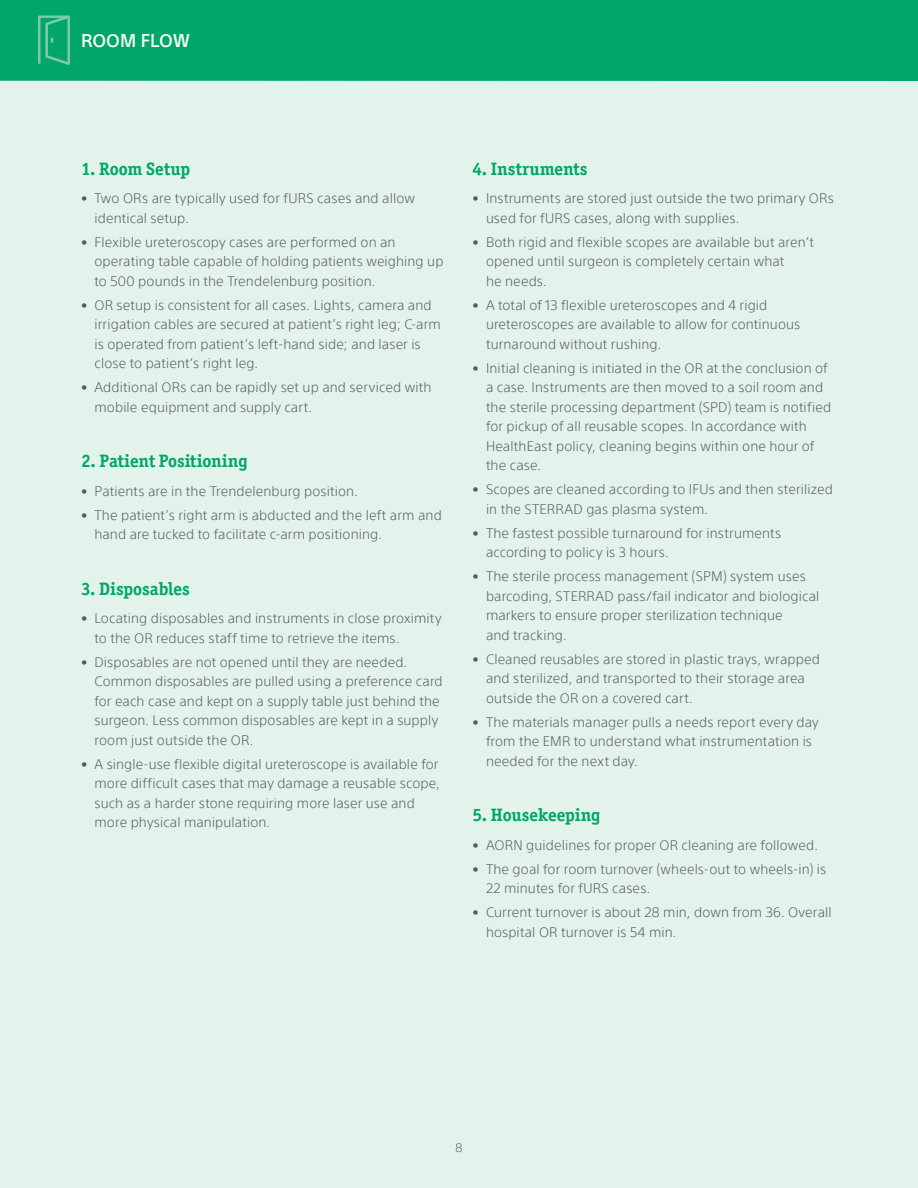
<style>
.page{position:relative;width:918px;height:1188px;background:#e3f2ea}
.page>*{position:absolute;margin:0;border:0;box-sizing:border-box;transform-origin:0 0}
.t1{font:700 18px "Officina Ser ITC Std";letter-spacing:-.005em;color:#00a768}
.t2{font:500 18px "SST";color:#fff}
.t3{font:300 13.5px/19.5px "SST";letter-spacing:.01em;color:#58595b}
.t4{font:300 12px "SST";color:#58595b}
</style>
<div class="page">
<div style="left:0;top:0;width:918px;height:81px;background:#00a768"></div>
<svg style="left:38px;top:15px;width:32px;height:50px"></svg>
<h1 class="t2" style="left:81px;top:30px;width:111px">ROOM FLOW</h1>
<h1 class="t1" style="left:81px;top:158px;width:111px">1. Room Setup</h1>
<p class="t3" style="left:94px;top:189px;width:322px;text-indent:-14px">• Two ORs are typically used for fURS cases and allow identical setup.</p>
<p class="t3" style="left:94px;top:232px;width:350px;text-indent:-14px">• Flexible ureteroscopy cases are performed on an operating table capable of holding patients weighing up to 500 pounds in the Trendelenburg position.</p>
<p class="t3" style="left:94px;top:295px;width:348px;text-indent:-14px">• OR setup is consistent for all cases. Lights, camera and irrigation cables are secured at patient’s right leg; C-arm is operated from patient’s left-hand side; and laser is close to patient’s right leg.</p>
<p class="t3" style="left:94px;top:378px;width:339px;text-indent:-14px">• Additional ORs can be rapidly set up and serviced with mobile equipment and supply cart.</p>
<h1 class="t1" style="left:81px;top:450px;width:168px">2. Patient Positioning</h1>
<p class="t3" style="left:81px;top:481px;width:278px">• Patients are in the Trendelenburg position.</p>
<p class="t3" style="left:94px;top:505px;width:349px;text-indent:-14px">• The patient’s right arm is abducted and the left arm and hand are tucked to facilitate c-arm positioning.</p>
<h1 class="t1" style="left:81px;top:578px;width:110px">3. Disposables</h1>
<p class="t3" style="left:94px;top:609px;width:349px;text-indent:-14px">• Locating disposables and instruments in close proximity to the OR reduces staff time to retrieve the items.</p>
<p class="t3" style="left:94px;top:652px;width:350px;text-indent:-14px">• Disposables are not opened until they are needed.<br>Common disposables are pulled using a preference card for each case and kept on a supply table just behind the surgeon. Less common disposables are kept in a supply room just outside the OR.</p>
<p class="t3" style="left:94px;top:754px;width:347px;text-indent:-14px">• A single-use flexible digital ureteroscope is available for more difficult cases that may damage a reusable scope, such as a harder stone requiring more laser use and more physical manipulation.</p>
<h1 class="t1" style="left:472px;top:158px;width:117px">4. Instruments</h1>
<p class="t3" style="left:486px;top:189px;width:350px;text-indent:-14px">• Instruments are stored just outside the two primary ORs used for fURS cases, along with supplies.</p>
<p class="t3" style="left:486px;top:232px;width:329px;text-indent:-14px">• Both rigid and flexible scopes are available but aren’t opened until surgeon is completely certain what<br>he needs.</p>
<p class="t3" style="left:486px;top:295px;width:316px;text-indent:-14px">• A total of 13 flexible ureteroscopes and 4 rigid ureteroscopes are available to allow for continuous turnaround without rushing.</p>
<p class="t3" style="left:486px;top:358px;width:347px;text-indent:-14px">• Initial cleaning is initiated in the OR at the conclusion of a case. Instruments are then moved to a soil room and the sterile processing department (SPD) team is notified for pickup of all reusable scopes. In accordance with HealthEast policy, cleaning begins within one hour of the case.</p>
<p class="t3" style="left:486px;top:480px;width:348px;text-indent:-14px">• Scopes are cleaned according to IFUs and then sterilized in the STERRAD gas plasma system.</p>
<p class="t3" style="left:486px;top:523px;width:297px;text-indent:-14px">• The fastest possible turnaround for instruments according to policy is 3 hours.</p>
<p class="t3" style="left:486px;top:567px;width:335px;text-indent:-14px">• The sterile process management (SPM) system uses barcoding, STERRAD pass/fail indicator and biological markers to ensure proper sterilization technique<br>and tracking.</p>
<p class="t3" style="left:486px;top:649px;width:336px;text-indent:-14px">• Cleaned reusables are stored in plastic trays, wrapped and sterilized, and transported to their storage area outside the OR on a covered cart.</p>
<p class="t3" style="left:486px;top:712px;width:334px;text-indent:-14px">• The materials manager pulls a needs report every day from the EMR to understand what instrumentation is needed for the next day.</p>
<h1 class="t1" style="left:472px;top:804px;width:130px">5. Housekeeping</h1>
<p class="t3" style="left:472px;top:835px;width:347px">• AORN guidelines for proper OR cleaning are followed.</p>
<p class="t3" style="left:486px;top:859px;width:342px;text-indent:-14px">• The goal for room turnover (wheels-out to wheels-in) is<br>22 minutes for fURS cases.</p>
<p class="t3" style="left:486px;top:903px;width:347px;text-indent:-14px">• Current turnover is about 28 min, down from 36. Overall hospital OR turnover is 54 min.</p>
<p class="t4" style="left:456px;top:1141px;width:8px">8</p>
</div>
